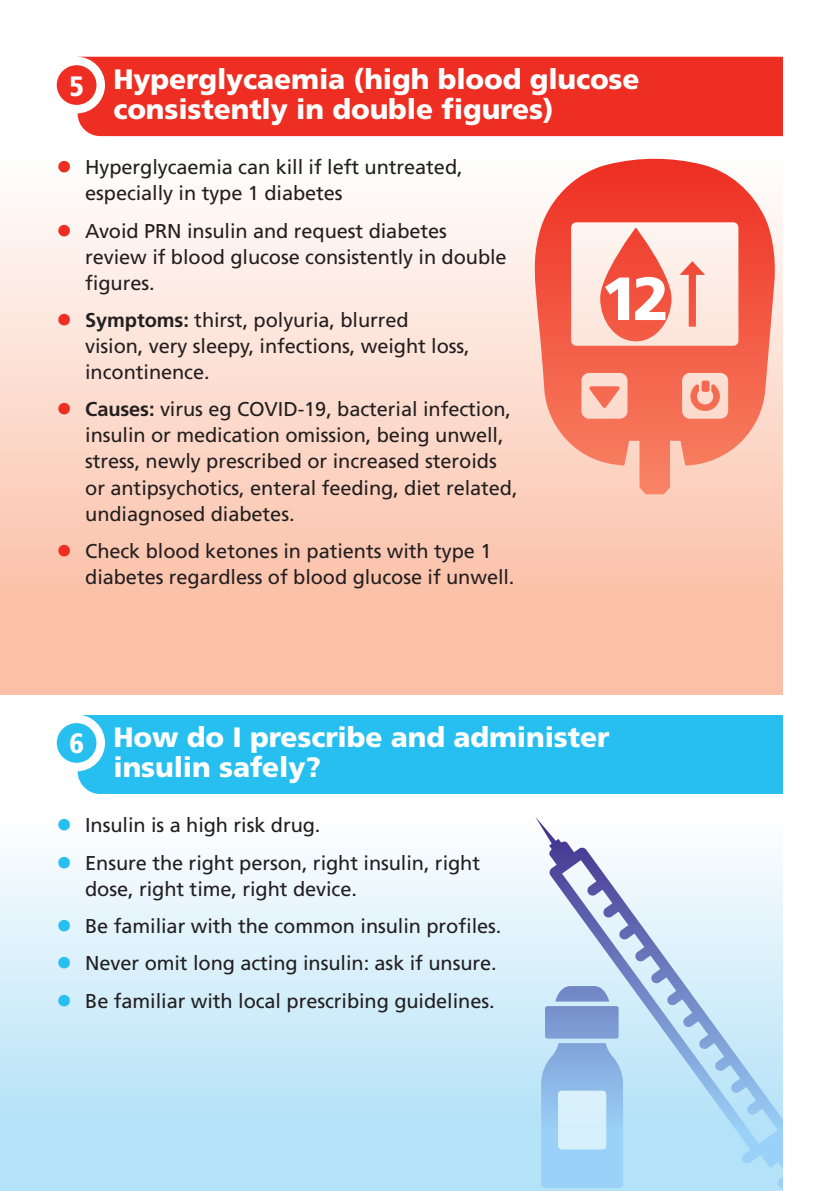
<style>
.page{position:relative;width:840px;height:1191px;background:#fff}
.page>*{position:absolute;margin:0;border:0;box-sizing:border-box;transform-origin:0 0}
.t1{font:900 28px/30px "Frutiger";letter-spacing:-.005em;color:#fff}
.t2{font:900 condensed 28px "Frutiger";color:#fff}
.t3{font:20px/26px "Frutiger";letter-spacing:-.005em;color:#231f20}
.s1{color:#ee2e22}
.s2{font-weight:700}
.s3{color:#26bff0}
</style>
<div class="page">
<div style="left:0;top:816px;width:782px;height:375px;background:linear-gradient(to bottom,#fcfefe,#aadef7)"></div>
<div style="left:0;top:159px;width:782px;height:535px;background:linear-gradient(to bottom,#fefcfb,#fab79b)"></div>
<div style="left:78px;top:715px;width:704px;height:79px;background:#26bff0"></div>
<svg style="left:52px;top:719px;width:49px;height:48px"></svg>
<div style="left:48px;top:714px;width:57px;height:57px;border:9px solid #fff;border-radius:50%"></div>
<div style="left:78px;top:57px;width:704px;height:79px;background:#ee2e22"></div>
<div style="left:52px;top:61px;width:49px;height:48px;background:#ee2e22;border-radius:50%"></div>
<div style="left:48px;top:57px;width:57px;height:56px;border:9px solid #fff;border-radius:50%"></div>
<svg style="left:535px;top:816px;width:247px;height:372px"></svg>
<svg style="left:532px;top:158px;width:244px;height:336px;background:#f79887"></svg>
<div style="left:688px;top:271px;width:7px;height:56px;background:#f2533f"></div>
<svg style="left:679px;top:261px;width:25px;height:14px"></svg>
<svg style="left:600px;top:227px;width:71px;height:114px"></svg>
<h1 class="t1" style="left:113px;top:64px;width:527px">Hyperglycaemia (high blood glucose consistently in double figures)</h1>
<p class="t3" style="left:85px;top:154px;width:379px;text-indent:-28px"><span class="s1">●</span> Hyperglycaemia can kill if left untreated, especially in type 1 diabetes</p>
<p class="t3" style="left:85px;top:218px;width:423px;text-indent:-28px"><span class="s1">●</span> Avoid PRN insulin and request diabetes review if blood glucose consistently in double figures.</p>
<p class="t3" style="left:85px;top:307px;width:386px;text-indent:-28px"><span class="s1">●</span> <span class="s2">Symptoms:</span> thirst, polyuria, blurred vision, very sleepy, infections, weight loss, incontinence.</p>
<p class="t3" style="left:85px;top:396px;width:434px;text-indent:-28px"><span class="s1">●</span> <span class="s2">Causes:</span> virus eg COVID-19, bacterial infection, insulin or medication omission, being unwell, stress, newly prescribed or increased steroids or antipsychotics, enteral feeding, diet related, undiagnosed diabetes.</p>
<p class="t3" style="left:85px;top:538px;width:430px;text-indent:-28px"><span class="s1">●</span> Check blood ketones in patients with type 1 diabetes regardless of blood glucose if unwell.</p>
<h1 class="t2" style="left:69px;top:69px;width:16px">5</h1>
<h1 class="t1" style="left:113px;top:722px;width:497px">How do I prescribe and administer insulin safely?</h1>
<p class="t3" style="left:57px;top:812px;width:265px"><span class="s3">●</span> Insulin is a high risk drug.</p>
<p class="t3" style="left:85px;top:849px;width:396px;text-indent:-28px"><span class="s3">●</span> Ensure the right person, right insulin, right dose, right time, right device.</p>
<p class="t3" style="left:57px;top:912px;width:446px"><span class="s3">●</span> Be familiar with the common insulin profiles.</p>
<p class="t3" style="left:57px;top:950px;width:441px"><span class="s3">●</span> Never omit long acting insulin: ask if unsure.</p>
<p class="t3" style="left:57px;top:987px;width:439px"><span class="s3">●</span> Be familiar with local prescribing guidelines.</p>
<h1 class="t2" style="left:69px;top:727px;width:16px">6</h1>
</div>
